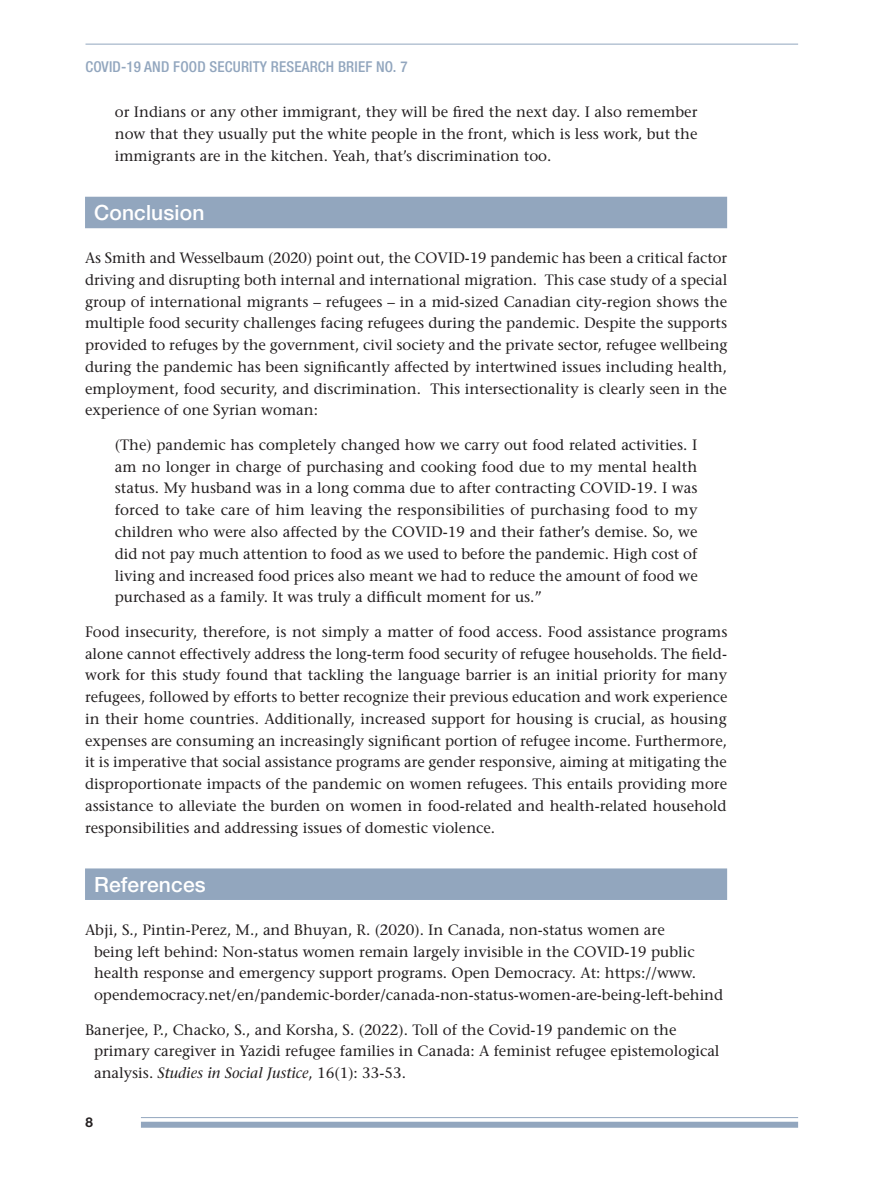
<style>
.page{position:relative;width:893px;height:1191px;background:#fff}
.page>*{position:absolute;margin:0;border:0;box-sizing:border-box;transform-origin:0 0}
.headA{font:500 21px "Helvetica Neue LT Std";letter-spacing:.01em;color:#fff}
.body{font:500 15px/21.8px "Stone Serif Std";color:#231f20;text-align:justify}
.extractBody{font:500 15px/21.8px "Stone Serif Std";color:#231f20;text-align:justify}
.referencesBody{font:500 15px/21.8px "Stone Serif Std";color:#231f20}
.t1{font:500 condensed 15px "Helvetica Neue LT Std";letter-spacing:.01em;color:#92a6be}
.t2{font:700 13.5px "Helvetica Neue LT Std";color:#231f20}
.s1{font-style:italic}
</style>
<div class="page">
<div style="left:141px;top:1121px;width:657px;height:6px;background:#92a6be"></div>
<hr style="left:141px;top:1117px;width:657px;height:1px;background:#92a6be">
<hr style="left:86px;top:44px;width:712px;height:1px;background:#92a6be">
<div style="left:85px;top:197px;width:642px;height:31px;background:#92a6be"></div>
<div style="left:85px;top:868px;width:642px;height:32px;background:#92a6be"></div>
<p class="t1" style="left:86px;top:58px;width:324px">COVID-19 AND FOOD SECURITY RESEARCH BRIEF NO. 7</p>
<p class="extractBody" style="left:115px;top:101px;width:584px">or Indians or any other immigrant, they will be fired the next day. I also remember now that they usually put the white people in the front, which is less work, but the immigrants are in the kitchen. Yeah, that’s discrimination too.</p>
<p class="headA" style="left:94px;top:200px;width:112px">Conclusion</p>
<p class="body" style="left:85px;top:247px;width:644px">As Smith and Wesselbaum (2020) point out, the COVID-19 pandemic has been a critical factor driving and disrupting both internal and international migration. This case study of a special group of international migrants – refugees – in a mid-sized Canadian city-region shows the multiple food security challenges facing refugees during the pandemic. Despite the supports provided to refuges by the government, civil society and the private sector, refugee wellbeing during the pandemic has been significantly affected by intertwined issues including health, employment, food security, and discrimination. This intersectionality is clearly seen in the experience of one Syrian woman:</p>
<p class="extractBody" style="left:115px;top:434px;width:584px">(The) pandemic has completely changed how we carry out food related activities. I am no longer in charge of purchasing and cooking food due to my mental health status. My husband was in a long comma due to after contracting COVID-19. I was forced to take care of him leaving the responsibilities of purchasing food to my children who were also affected by the COVID-19 and their father’s demise. So, we did not pay much attention to food as we used to before the pandemic. High cost of living and increased food prices also meant we had to reduce the amount of food we purchased as a family. It was truly a difficult moment for us.”</p>
<p class="body" style="left:85px;top:621px;width:644px">Food insecurity, therefore, is not simply a matter of food access. Food assistance programs alone cannot effectively address the long-term food security of refugee households. The field&shy;work for this study found that tackling the language barrier is an initial priority for many refugees, followed by efforts to better recognize their previous education and work experience in their home countries. Additionally, increased support for housing is crucial, as housing expenses are consuming an increasingly significant portion of refugee income. Furthermore, it is imperative that social assistance programs are gender responsive, aiming at mitigating the disproportionate impacts of the pandemic on women refugees. This entails providing more assistance to alleviate the burden on women in food-related and health-related household responsibilities and addressing issues of domestic violence.</p>
<p class="headA" style="left:94px;top:872px;width:113px">References</p>
<p class="referencesBody" style="left:94px;top:918px;width:631px;text-indent:-9px">Abji, S., Pintin-Perez, M., and Bhuyan, R. (2020). In Canada, non-status women are<br>being left behind: Non-status women remain largely invisible in the COVID-19 public health response and emergency support programs. Open Democracy. At: https://www. opendemocracy.net/en/pandemic-border/canada-non-status-women-are-being-left-behind</p>
<p class="referencesBody" style="left:94px;top:1018px;width:627px;text-indent:-9px">Banerjee, P., Chacko, S., and Korsha, S. (2022). Toll of the Covid-19 pandemic on the primary caregiver in Yazidi refugee families in Canada: A feminist refugee epistemological analysis. <span class="s1">Studies in Social Justice</span>, 16(1): 33-53.</p>
<p class="t2" style="left:86px;top:1114px;width:9px">8</p>
</div>
